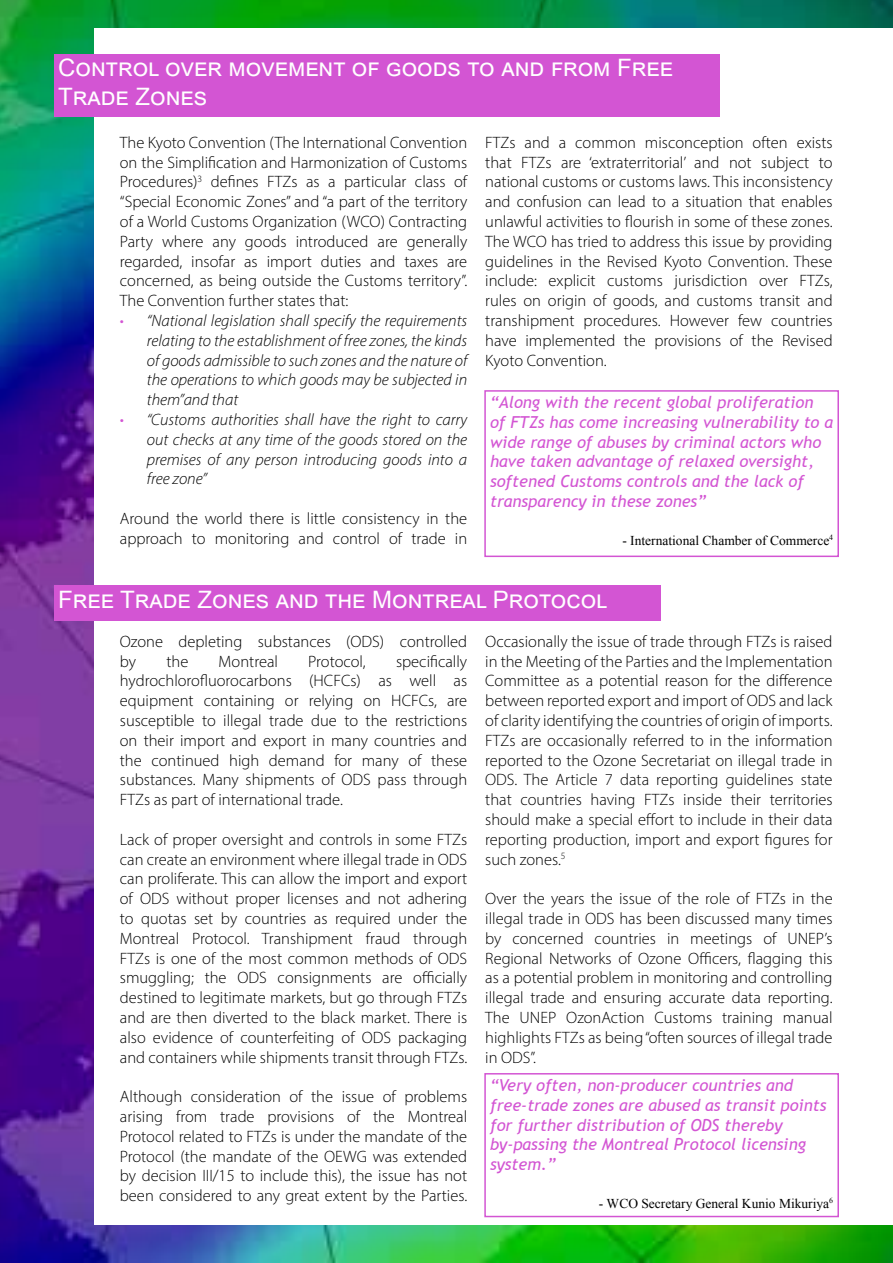
<style>
.page{position:relative;width:893px;height:1263px;background:#fff}
.page>*{position:absolute;margin:0;border:0;box-sizing:border-box;transform-origin:0 0}
.t1{font:24px/28.8px "Arial";color:#fff}
.t2{font:300 16.5px/19.8px "Myriad Pro";color:#000;text-align:justify}
.t3{font:italic 16.5px/19.8px "Trebuchet MS";color:#d355d3}
.t4{font:italic 300 16.5px/19.8px "Myriad Pro";color:#000;text-align:justify}
.t5{font:13.5px "Times New Roman";color:#000}
.s1{font-style:normal;color:#d355d3}
.s2{color:#d355d3}
</style>
<div class="page">
<img style="left:0;top:0;width:892px;height:1263px">
<div style="left:95px;top:28px;width:798px;height:1197px;background:#fff"></div>
<div style="left:54px;top:54px;width:666px;height:62px;background:#d355d3"></div>
<div style="left:54px;top:586px;width:606px;height:35px;background:#d355d3"></div>
<div style="left:484px;top:390px;width:355px;height:167px;border:2px solid #d355d3"></div>
<div style="left:484px;top:1073px;width:355px;height:144px;border:2px solid #d355d3"></div>
<h1 class="t1" style="left:58px;top:53px;width:616px">Control over movement of goods to and from Free<br>Trade Zones</h1>
<p class="t2" style="left:120px;top:132px;width:349px">The Kyoto Convention (The International Convention on the Simplification and Harmonization of Customs Procedures)<sup>3</sup> defines FTZs as a particular class of “Special Economic Zones” and “a part of the territory of a World Customs Organization (WCO) Contracting Party where any goods introduced are generally regarded, insofar as import duties and taxes are concerned, as being outside the Customs territory”.<br>The Convention further states that:</p>
<p class="t4" style="left:147px;top:310px;width:322px;text-indent:-27px"><span class="s1">•</span> “National legislation shall specify the requirements relating to the establishment of free zones, the kinds of goods admissible to such zones and the nature of the operations to which goods may be subjected in them”and that</p>
<p class="t4" style="left:147px;top:409px;width:322px;text-indent:-27px"><span class="s2">•</span> “Customs authorities shall have the right to carry out checks at any time of the goods stored on the premises of any person introducing goods into a free zone”</p>
<p class="t2" style="left:120px;top:508px;width:349px">Around the world there is little consistency in the approach to monitoring and control of trade in</p>
<p class="t2" style="left:485px;top:132px;width:349px">FTZs and a common misconception often exists that FTZs are ‘extraterritorial’ and not subject to national customs or customs laws. This inconsistency and confusion can lead to a situation that enables unlawful activities to flourish in some of these zones.<br>The WCO has tried to address this issue by providing guidelines in the Revised Kyoto Convention. These include: explicit customs jurisdiction over FTZs, rules on origin of goods, and customs transit and transhipment procedures. However few countries have implemented the provisions of the Revised Kyoto Convention.</p>
<p class="t3" style="left:490px;top:392px;width:344px">“Along with the recent global proliferation<br>of FTZs has come increasing vulnerability to a wide range of abuses by criminal actors who have taken advantage of relaxed oversight, softened Customs controls and the lack of transparency in these zones”</p>
<p class="t5" style="left:622px;top:531px;width:212px">- International Chamber of Commerce<sup>4</sup></p>
<h1 class="t1" style="left:58px;top:584px;width:551px">Free Trade Zones and the Montreal Protocol</h1>
<p class="t2" style="left:120px;top:631px;width:349px">Ozone depleting substances (ODS) controlled by</p>
<p class="t2" style="left:485px;top:631px;width:349px">Occasionally the issue of trade through FTZs is raised in the Meeting of the Parties and the Implementation Committee as a potential reason for the difference between reported export and import of ODS and lack of clarity identifying the countries of origin of imports.<br>FTZs are occasionally referred to in the information reported to the Ozone Secretariat on illegal trade in ODS. The Article 7 data reporting guidelines state that countries having FTZs inside their territories should make a special effort to include in their data reporting production, import and export figures for such zones.<sup>5</sup></p>
<p class="t2" style="left:485px;top:889px;width:349px">Over the years the issue of the role of FTZs in the illegal trade in ODS has been discussed many times by concerned countries in meetings of UNEP’s Regional Networks of Ozone Officers, flagging this as a potential problem in monitoring and controlling illegal trade and ensuring accurate data reporting.<br>The UNEP OzonAction Customs training manual highlights FTZs as being “often sources of illegal trade in ODS”.</p>
<p class="t2" style="left:120px;top:651px;width:349px;text-indent:276px">specifically hydrochlorofluorocarbons (HCFCs) as well as equipment containing or relying on HCFCs, are susceptible to illegal trade due to the restrictions on their import and export in many countries and the continued high demand for many of these substances. Many shipments of ODS pass through FTZs as part of international trade.</p>
<p class="t2" style="left:120px;top:829px;width:349px">Lack of proper oversight and controls in some FTZs can create an environment where illegal trade in ODS can proliferate. This can allow the import and export of ODS without proper licenses and not adhering to quotas set by countries as required under the Montreal Protocol. Transhipment fraud through FTZs is one of the most common methods of ODS smuggling; the ODS consignments are officially destined to legitimate markets, but go through FTZs and are then diverted to the black market. There is also evidence of counterfeiting of ODS packaging and containers while shipments transit through FTZs.</p>
<p class="t2" style="left:120px;top:1087px;width:349px">Although consideration of the issue of problems arising from trade provisions of the Montreal Protocol related to FTZs is under the mandate of the Protocol (the mandate of the OEWG was extended by decision III/15 to include this), the issue has not been considered to any great extent by the Parties.</p>
<p class="t2" style="left:166px;top:651px;width:23px">the</p>
<p class="t2" style="left:219px;top:651px;width:61px">Montreal</p>
<p class="t2" style="left:308px;top:651px;width:59px">Protocol,</p>
<p class="t3" style="left:490px;top:1075px;width:338px">“Very often, non-producer countries and free-trade zones are abused as transit points for further distribution of ODS thereby by-passing the Montreal Protocol licensing system.”</p>
<p class="t5" style="left:599px;top:1194px;width:236px">- WCO Secretary General Kunio Mikuriya<sup>6</sup></p>
</div>
